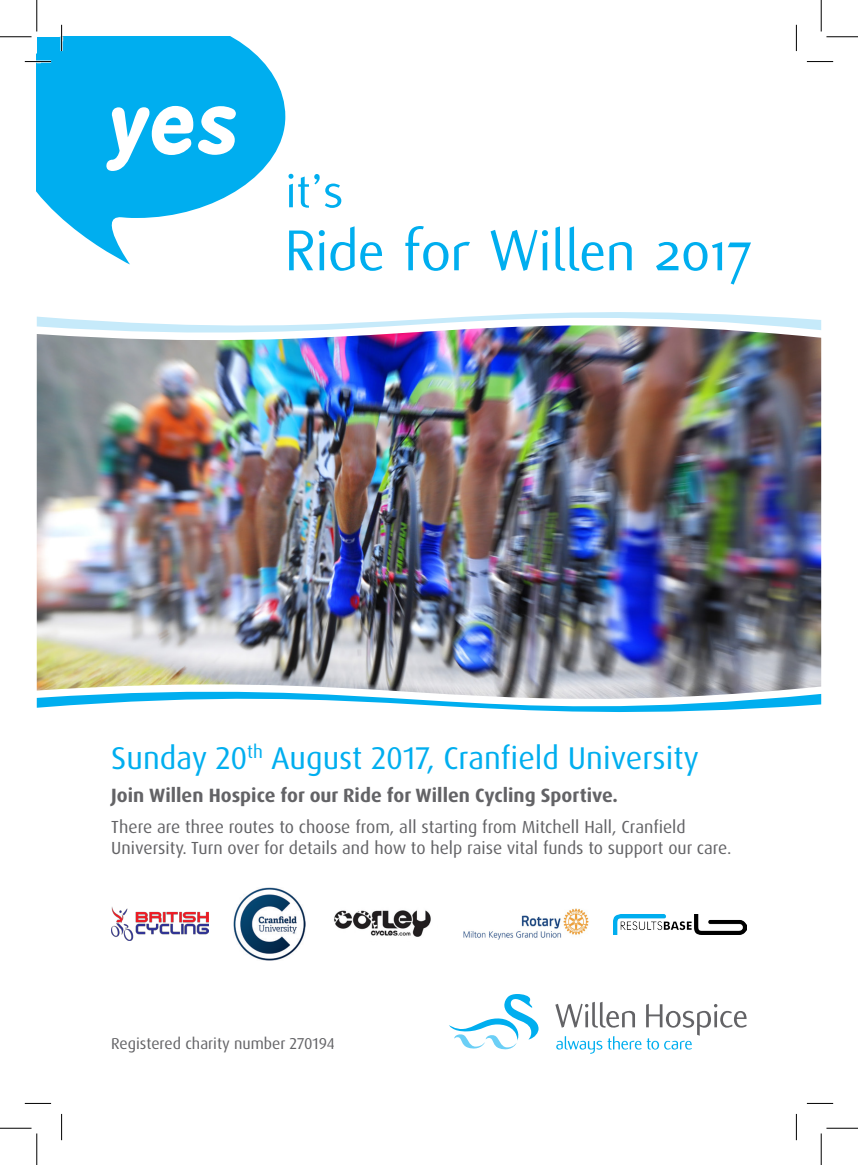
<style>
.page{position:relative;width:858px;height:1165px;background:#fff}
.page>*{position:absolute;margin:0;border:0;box-sizing:border-box;transform-origin:0 0}
.t1{font:63px "Flux";color:#00aeef}
.t2{font:52.5px "Flux";color:#00aeef}
.t3{font:31.5px "Dax OT";color:#00aeef}
.t4{font:700 19.25px "Dax OT";color:#636366}
.t5{font:17.5px/21px "Dax OT";color:#636366}
.t6{font:15.75px "Dax OT";color:#636366}
</style>
<div class="page">
<svg style="left:37px;top:37px;width:248px;height:227px;fill:#00aeef"></svg>
<div style="left:37px;top:37px;width:108px;height:81px;background:#00aeef"></div>
<svg style="left:106px;top:106px;width:130px;height:65px"></svg>
<img style="left:37px;top:350px;width:784px;height:324px">
<img style="left:37px;top:312px;width:784px;height:38px">
<svg style="left:37px;top:674px;width:784px;height:38px"></svg>
<svg style="left:555px;top:1002px;width:191px;height:52px"></svg>
<svg style="left:449px;top:994px;width:89px;height:56px"></svg>
<img style="left:111px;top:907px;width:98px;height:34px">
<img style="left:233px;top:887px;width:73px;height:73px">
<img style="left:334px;top:910px;width:97px;height:27px">
<img style="left:613px;top:914px;width:133px;height:20px">
<img style="left:463px;top:908px;width:126px;height:31px">
<hr style="left:25px;top:60px;width:26px;height:3px;background:#fff">
<hr style="left:60px;top:25px;width:3px;height:26px;background:#fff">
<svg style="left:25px;top:61px;width:26px;height:2px"></svg>
<svg style="left:806px;top:61px;width:26px;height:1px"></svg>
<svg style="left:25px;top:1103px;width:26px;height:1px"></svg>
<svg style="left:806px;top:1103px;width:26px;height:1px"></svg>
<svg style="left:61px;top:25px;width:2px;height:26px"></svg>
<svg style="left:61px;top:1114px;width:1px;height:26px"></svg>
<svg style="left:795px;top:25px;width:1px;height:26px"></svg>
<svg style="left:795px;top:1114px;width:1px;height:26px"></svg>
<hr style="left:0;top:36px;width:32px;height:1px;background:#000">
<hr style="left:826px;top:36px;width:31px;height:1px;background:#000">
<hr style="left:0;top:1128px;width:32px;height:1px;background:#000">
<hr style="left:826px;top:1128px;width:31px;height:1px;background:#000">
<hr style="left:36px;top:0;width:1px;height:32px;background:#000">
<hr style="left:36px;top:1133px;width:1px;height:32px;background:#000">
<hr style="left:820px;top:0;width:1px;height:32px;background:#000">
<hr style="left:820px;top:1133px;width:1px;height:32px;background:#000">
<p class="t2" style="left:285px;top:162px;width:60px">it’s</p>
<p class="t1" style="left:285px;top:216px;width:468px">Ride for Willen 2017</p>
<p class="t3" style="left:111px;top:738px;width:589px">Sunday 20<sup>th</sup> August 2017, Cranfield University</p>
<p class="t4" style="left:111px;top:783px;width:508px">Join Willen Hospice for our Ride for Willen Cycling Sportive.</p>
<p class="t5" style="left:111px;top:816px;width:621px">There are three routes to choose from, all starting from Mitchell Hall, Cranfield<br>University. Turn over for details and how to help raise vital funds to support our care.</p>
<p class="t6" style="left:111px;top:1033px;width:225px">Registered charity number 270194</p>
</div>
